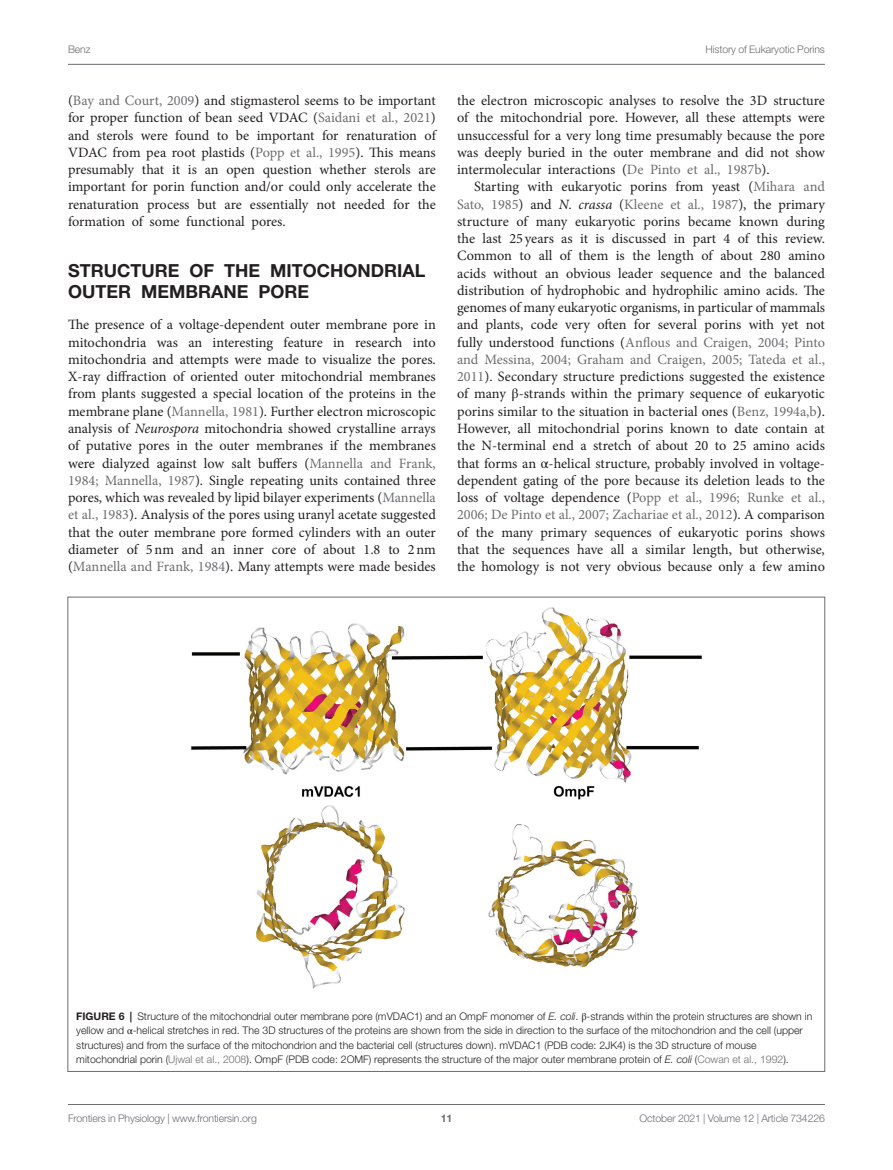
<style>
.page{position:relative;width:893px;height:1170px;background:#fff}
.page>*{position:absolute;margin:0;border:0;box-sizing:border-box;transform-origin:0 0}
.HEAD_1{font:700 18px/21px "Helvetica Neue LT Std";color:#231f20}
.TEXT_FLUSH{font:14.25px/17.2px "Minion Pro";color:#231f20;text-align:justify}
.TEXT{font:14.25px/17.2px "Minion Pro";letter-spacing:-.005em;color:#231f20;text-align:justify}
.FIG_LEG{font:300 10.5px/14.2px "Helvetica Neue LT Std";color:#231f20}
.t1{font:300 10.5px "Helvetica Neue LT Std";letter-spacing:-.015em;color:#6c6d70}
.t2{font:700 10.5px "Helvetica Neue LT Std";color:#6c6d70}
.s1{color:#6c6d70}
.s2{font-style:italic}
.s3{font-family:"STIX General"}
.s4{font-weight:700}
.s5{font-family:"STIX General";font-weight:400}
</style>
<div class="page">
<hr style="left:68px;top:64px;width:757px;height:1px;background:#6c6d70">
<hr style="left:68px;top:1104px;width:757px;height:1px;background:#6c6d70">
<img style="left:191px;top:607px;width:511px;height:382px">
<p class="t1" style="left:68px;top:42px;width:24px">Benz</p>
<p class="t1" style="left:705px;top:42px;width:121px">History of Eukaryotic Porins</p>
<p class="TEXT_FLUSH" style="left:68px;top:92px;width:369px">(<span class="s1">Bay and Court, 2009</span>) and stigmasterol seems to be important for proper function of bean seed VDAC (<span class="s1">Saidani et al., 2021</span>) and sterols were found to be important for renaturation of VDAC from pea root plastids (<span class="s1">Popp et al., 1995</span>). This means presumably that it is an open question whether sterols are important for porin function and/or could only accelerate the renaturation process but are essentially not needed for the formation of some functional pores.</p>
<p class="HEAD_1" style="left:68px;top:259px;width:359px">STRUCTURE OF THE MITOCHONDRIAL<br>OUTER MEMBRANE PORE</p>
<p class="TEXT_FLUSH" style="left:68px;top:316px;width:369px">The presence of a voltage-dependent outer membrane pore in mitochondria was an interesting feature in research into mitochondria and attempts were made to visualize the pores.<br>X-ray diffraction of oriented outer mitochondrial membranes from plants suggested a special location of the proteins in the membrane plane (<span class="s1">Mannella, 1981</span>). Further electron microscopic analysis of <span class="s2">Neurospora</span> mitochondria showed crystalline arrays of putative pores in the outer membranes if the membranes were dialyzed against low salt buffers (<span class="s1">Mannella and Frank, 1984; Mannella, 1987</span>). Single repeating units contained three pores, which was revealed by lipid bilayer experiments (<span class="s1">Mannella et al., 1983</span>). Analysis of the pores using uranyl acetate suggested that the outer membrane pore formed cylinders with an outer diameter of 5nm and an inner core of about 1.8 to 2nm (<span class="s1">Mannella and Frank, 1984</span>). Many attempts were made besides</p>
<p class="TEXT_FLUSH" style="left:457px;top:92px;width:369px">the electron microscopic analyses to resolve the 3D structure of the mitochondrial pore. However, all these attempts were unsuccessful for a very long time presumably because the pore was deeply buried in the outer membrane and did not show intermolecular interactions (<span class="s1">De Pinto et al., 1987b</span>).</p>
<p class="TEXT" style="left:457px;top:178px;width:369px;text-indent:17px">Starting with eukaryotic porins from yeast (<span class="s1">Mihara and Sato, 1985</span>) and <span class="s2">N. crassa</span> (<span class="s1">Kleene et al., 1987</span>), the primary structure of many eukaryotic porins became known during the last 25 years as it is discussed in part 4 of this review.<br>Common to all of them is the length of about 280 amino acids without an obvious leader sequence and the balanced distribution of hydrophobic and hydrophilic amino acids. The genomes of many eukaryotic organisms, in particular of mammals and plants, code very often for several porins with yet not fully understood functions (<span class="s1">Anflous and Craigen, 2004; Pinto and Messina, 2004; Graham and Craigen, 2005; Tateda et al., 2011</span>). Secondary structure predictions suggested the existence of many <span class="s3">β</span>-strands within the primary sequence of eukaryotic porins similar to the situation in bacterial ones (<span class="s1">Benz, 1994a,b</span>).<br>However, all mitochondrial porins known to date contain at the N-terminal end a stretch of about 20 to 25 amino acids that forms an <span class="s3">α</span>-helical structure, probably involved in voltage&shy;dependent gating of the pore because its deletion leads to the loss of voltage dependence (<span class="s1">Popp et al., 1996; Runke et al., 2006; De Pinto et al., 2007; Zachariae et al., 2012</span>). A comparison of the many primary sequences of eukaryotic porins shows that the sequences have all a similar length, but otherwise, the homology is not very obvious because only a few amino</p>
<p class="FIG_LEG" style="left:76px;top:1009px;width:738px"><span class="s4">FIGURE 6 |</span> Structure of the mitochondrial outer membrane pore (mVDAC1) and an OmpF monomer of <span class="s2">E. coli</span>. <span class="s5">β</span>-strands within the protein structures are shown in yellow and <span class="s5">α</span>-helical stretches in red. The 3D structures of the proteins are shown from the side in direction to the surface of the mitochondrion and the cell (upper structures) and from the surface of the mitochondrion and the bacterial cell (structures down). mVDAC1 (PDB code: 2JK4) is the 3D structure of mouse mitochondrial porin (<span class="s1">Ujwal et al., 2008</span>). OmpF (PDB code: 2OMF) represents the structure of the major outer membrane protein of <span class="s2">E. coli</span> (<span class="s1">Cowan et al., 1992</span>).</p>
<p class="t1" style="left:68px;top:1111px;width:190px">Frontiers in Physiology | www.frontiersin.org</p>
<p class="t2" style="left:441px;top:1111px;width:13px">11</p>
<p class="t1" style="left:640px;top:1111px;width:187px">October 2021 | Volume 12 | Article 734226</p>
</div>
